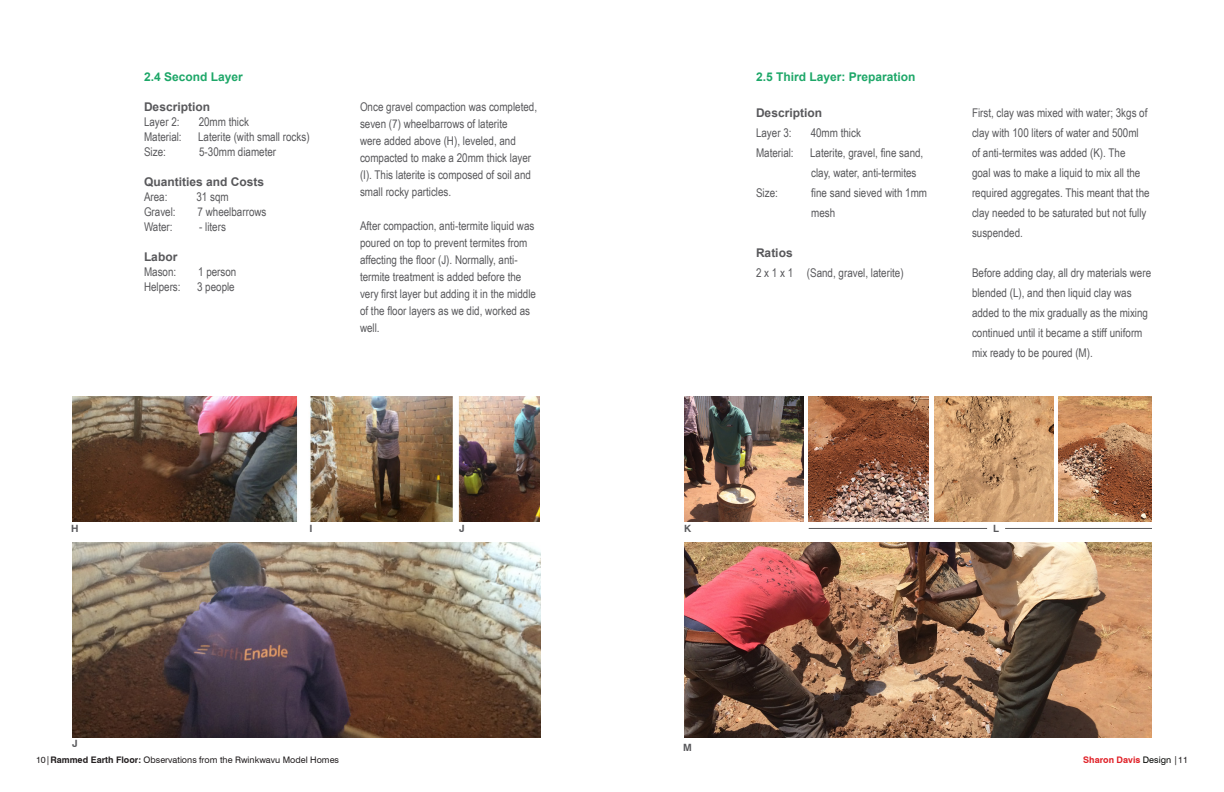
<style>
.page{position:relative;width:1224px;height:792px;background:#fff}
.page>*{position:absolute;margin:0;border:0;box-sizing:border-box;transform-origin:0 0}
.Text_Body_small{font:12px/20px "Arial Narrow";color:#58585b}
.Text_Body_small-2{font:700 12px "Arial";color:#58585b}
.Sub-Heading_green{font:700 12px "Arial";color:#1da768}
.References{font:700 10px "Swiss 721 BT";color:#58585b}
.t1{font:9px "Swiss 721 BT";color:#231f20}
.t2{font:700 9px "Swiss 721 BT";color:#e01f26}
.s1{font-weight:700}
.s2{font-weight:400;color:#040503}
.s3{font-weight:400;color:#231f20}
</style>
<div class="page">
<img style="left:72px;top:396px;width:467px;height:126px">
<img style="left:72px;top:543px;width:468px;height:195px">
<img style="left:809px;top:397px;width:119px;height:125px">
<img style="left:684px;top:397px;width:120px;height:125px">
<img style="left:1059px;top:397px;width:93px;height:125px">
<img style="left:934px;top:397px;width:120px;height:125px">
<img style="left:684px;top:543px;width:468px;height:195px">
<hr style="left:809px;top:528px;width:178px;height:1px;background:#58585b">
<hr style="left:1005px;top:528px;width:147px;height:1px;background:#58585b">
<p class="Sub-Heading_green" style="left:144px;top:68px;width:100px">2.4 Second Layer</p>
<p class="Text_Body_small-2" style="left:144px;top:98px;width:68px">Description</p>
<p class="Text_Body_small" style="left:144px;top:111px;width:37px">Layer 2:</p>
<p class="Text_Body_small" style="left:199px;top:111px;width:52px">20mm thick</p>
<p class="Text_Body_small" style="left:144px;top:126px;width:39px">Material:</p>
<p class="Text_Body_small" style="left:198px;top:126px;width:113px">Laterite (with small rocks)</p>
<p class="Text_Body_small" style="left:144px;top:141px;width:23px">Size:</p>
<p class="Text_Body_small" style="left:199px;top:141px;width:79px">5-30mm diameter</p>
<p class="Text_Body_small-2" style="left:144px;top:173px;width:122px">Quantities and Costs</p>
<p class="Text_Body_small" style="left:144px;top:186px;width:25px">Area:</p>
<p class="Text_Body_small" style="left:196px;top:186px;width:34px">31 sqm</p>
<p class="Text_Body_small" style="left:144px;top:201px;width:33px">Gravel:</p>
<p class="Text_Body_small" style="left:198px;top:201px;width:70px">7 wheelbarrows</p>
<p class="Text_Body_small" style="left:144px;top:216px;width:30px">Water:</p>
<p class="Text_Body_small" style="left:199px;top:216px;width:28px">- liters</p>
<p class="Text_Body_small-2" style="left:144px;top:248px;width:35px">Labor</p>
<p class="Text_Body_small" style="left:144px;top:261px;width:34px">Mason:</p>
<p class="Text_Body_small" style="left:198px;top:261px;width:40px">1 person</p>
<p class="Text_Body_small" style="left:144px;top:276px;width:38px">Helpers:</p>
<p class="Text_Body_small" style="left:197px;top:276px;width:39px">3 people</p>
<p class="Text_Body_small" style="left:360px;top:98px;width:179px;line-height:17px">Once gravel compaction was completed, seven (7) wheelbarrows of laterite<br>were added above (H), leveled, and compacted to make a 20mm thick layer (I). This laterite is composed of soil and small rocky particles.</p>
<p class="Text_Body_small" style="left:360px;top:217px;width:178px;line-height:17px">After compaction, anti-termite liquid was poured on top to prevent termites from affecting the floor (J). Normally, anti&shy;termite treatment is added before the very first layer but adding it in the middle of the floor layers as we did, worked as well.</p>
<p class="Sub-Heading_green" style="left:756px;top:68px;width:161px">2.5 Third Layer: Preparation</p>
<p class="Text_Body_small-2" style="left:756px;top:104px;width:68px">Description</p>
<p class="Text_Body_small" style="left:756px;top:122px;width:37px">Layer 3:</p>
<p class="Text_Body_small" style="left:811px;top:122px;width:52px">40mm thick</p>
<p class="Text_Body_small" style="left:756px;top:142px;width:39px">Material:</p>
<p class="Text_Body_small" style="left:810px;top:142px;width:115px">Laterite, gravel, fine sand, clay, water, anti-termites</p>
<p class="Text_Body_small" style="left:756px;top:182px;width:23px">Size:</p>
<p class="Text_Body_small" style="left:811px;top:182px;width:117px">fine sand sieved with 1mm mesh</p>
<p class="Text_Body_small-2" style="left:756px;top:244px;width:38px">Ratios</p>
<p class="Text_Body_small" style="left:756px;top:262px;width:149px">2 x 1 x 1 (Sand, gravel, laterite)</p>
<p class="Text_Body_small" style="left:972px;top:102px;width:179px">First, clay was mixed with water; 3kgs of clay with 100 liters of water and 500ml of anti-termites was added (K). The<br>goal was to make a liquid to mix all the required aggregates. This meant that the clay needed to be saturated but not fully suspended.</p>
<p class="Text_Body_small" style="left:972px;top:262px;width:181px">Before adding clay, all dry materials were blended (L), and then liquid clay was added to the mix gradually as the mixing continued until it became a stiff uniform mix ready to be poured (M).</p>
<p class="References" style="left:71px;top:522px;width:9px">H</p>
<p class="References" style="left:310px;top:522px;width:5px">I</p>
<p class="References" style="left:459px;top:522px;width:7px">J</p>
<p class="References" style="left:684px;top:522px;width:9px">K</p>
<p class="References" style="left:993px;top:522px;width:7px">L</p>
<p class="References" style="left:72px;top:737px;width:7px">J</p>
<p class="References" style="left:683px;top:741px;width:10px">M</p>
<p class="t1" style="left:36px;top:754px;width:305px">10|<span class="s1">Rammed Earth Floor:</span> Observations from the Rwinkwavu Model Homes</p>
<p class="t2" style="left:1083px;top:754px;width:106px">Sharon Davis <span class="s2">Design</span> <span class="s3">|11</span></p>
</div>
